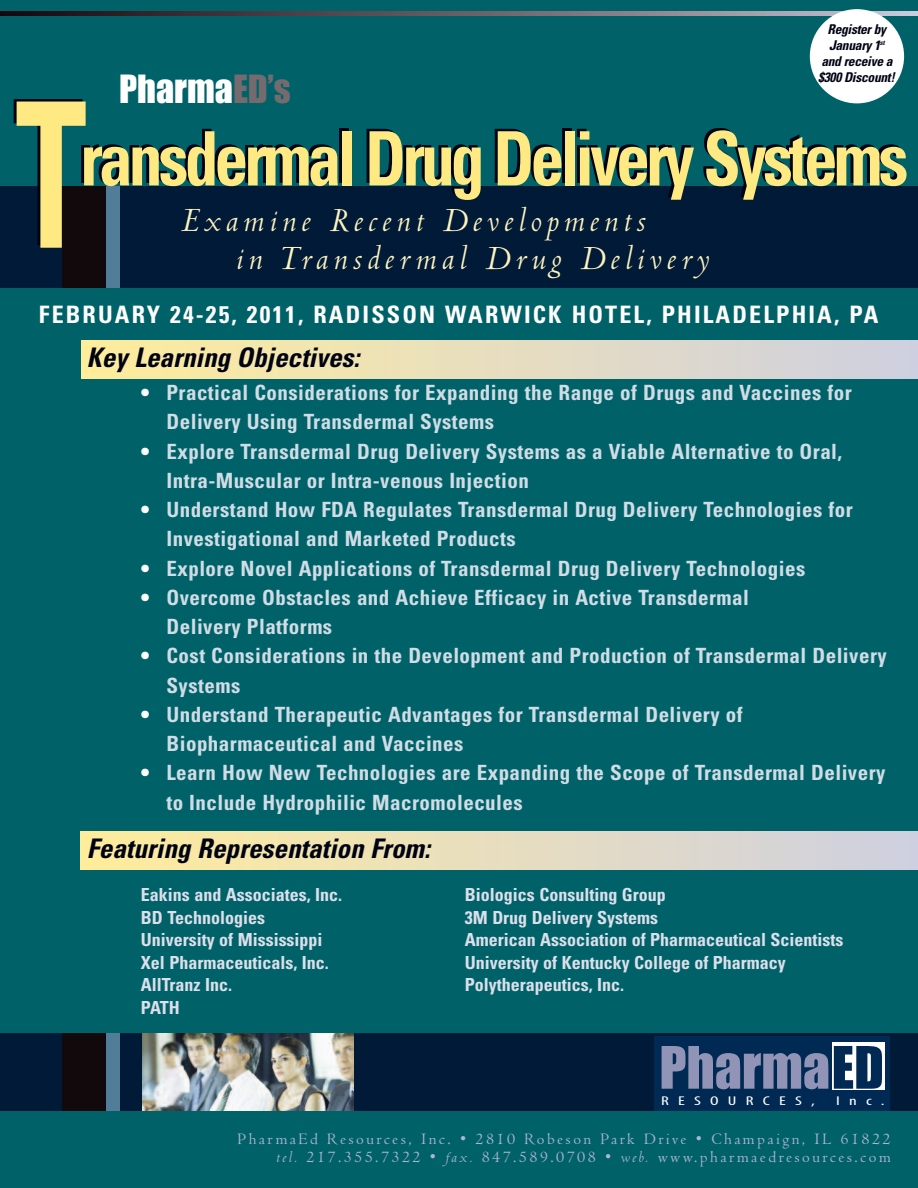
<style>
.page{position:relative;width:918px;height:1188px;background:#fff}
.page>*{position:absolute;margin:0;border:0;box-sizing:border-box;transform-origin:0 0}
.t1{font:700 condensed 202.5px "Univers";color:#ffe982;scale:.7 1}
.t2{font:700 condensed 75px "Univers";letter-spacing:-.06em;color:#ffe982;scale:.9 1}
.t3{font:54px "Impact";color:#9194b6}
.t4{font:italic 36px/37.5px "Centaur";letter-spacing:.145em;color:#fef3be}
.t5{font:36px "Impact";color:#fff}
.t6{font:italic 700 condensed 27px "Univers";color:#000314}
.t7{font:700 condensed 24px "Univers";letter-spacing:.09em;color:#fff}
.t8{font:700 condensed 21px/29.2px "Univers";letter-spacing:.02em;color:#d1dce5}
.t9{font:700 condensed 18px "Univers";color:#dddfea}
.t10{font:16.5px/18px "Centaur";letter-spacing:.145em;color:#b1b5cf;text-align:right}
.t11{font:italic 700 condensed 13.5px/16.2px "Univers";letter-spacing:-.02em;color:#000314;text-align:center}
.t12{font:condensed 12.75px "Myriad Pro";letter-spacing:.485em;color:#fff;scale:1.49 1}
.s1{color:#756b6f}
.s2{color:#fff}
.s3{color:#002953}
.s4{font-style:italic}
</style>
<div class="page">
<div style="left:0;top:0;width:918px;height:1036px;background:#006269"></div>
<div style="left:0;top:186px;width:918px;height:101px;background:#001a37"></div>
<svg style="left:0;top:11px;width:918px;height:4px;background:#675f67"></svg>
<div style="left:81px;top:340px;width:837px;height:38px;background:linear-gradient(to right,#ffed9c,#cfd0e1)"></div>
<div style="left:810px;top:9px;width:94px;height:94px;background:#fff;border-radius:50%"></div>
<div style="left:0;top:1034px;width:918px;height:82px;background:#001a37"></div>
<div style="left:654px;top:1036px;width:236px;height:78px;background:#002953"></div>
<div style="left:832px;top:1043px;width:52px;height:47px;background:#fff"></div>
<div style="left:62px;top:1034px;width:44px;height:80px;background:#12090d"></div>
<div style="left:106px;top:1034px;width:14px;height:82px;background:#517d99"></div>
<img style="left:142px;top:1034px;width:211px;height:78px">
<div style="left:0;top:1112px;width:918px;height:76px;background:#006269"></div>
<div style="left:62px;top:186px;width:44px;height:102px;background:#12090d"></div>
<div style="left:106px;top:186px;width:14px;height:102px;background:#517d99"></div>
<div style="left:80px;top:832px;width:838px;height:37px;background:linear-gradient(to right,#ffed9c,#cfd0e1)"></div>
<p class="t11" style="left:818px;top:22px;width:78px">Register by<br>January 1<sup>st </sup>and receive a $300 Discount!</p>
<h3 class="t5" style="left:119px;top:69px;width:173px">Pharma<span class="s1">ED’s</span></h3>
<h1 class="t1" style="left:16px;top:102px;width:103px">T</h1>
<h2 class="t2" style="left:80px;top:131px;width:922px">ransdermal Drug Delivery Systems</h2>
<h3 class="t4" style="left:235px;top:205px;width:475px;text-indent:-54px">Examine Recent Developments<br>in Transdermal Drug Delivery</h3>
<p class="t7" style="left:39px;top:305px;width:841px">FEBRUARY 24-25, 2011, RADISSON WARWICK HOTEL, PHILADELPHIA, PA</p>
<p class="t6" style="left:87px;top:348px;width:274px">Key Learning Objectives:</p>
<p class="t8" style="left:166px;top:380px;width:687px;text-indent:-25px"><span class="s2">•</span> Practical Considerations for Expanding the Range of Drugs and Vaccines for<br>Delivery Using Transdermal Systems</p>
<p class="t8" style="left:166px;top:438px;width:677px;text-indent:-25px"><span class="s2">•</span> Explore Transdermal Drug Delivery Systems as a Viable Alternative to Oral,<br>Intra-Muscular or Intra-venous Injection</p>
<p class="t8" style="left:166px;top:497px;width:688px;text-indent:-25px"><span class="s2">•</span> Understand How FDA Regulates Transdermal Drug Delivery Technologies for<br>Investigational and Marketed Products</p>
<p class="t8" style="left:141px;top:555px;width:666px"><span class="s2">•</span> Explore Novel Applications of Transdermal Drug Delivery Technologies</p>
<p class="t8" style="left:166px;top:585px;width:584px;text-indent:-25px"><span class="s2">•</span> Overcome Obstacles and Achieve Efficacy in Active Transdermal<br>Delivery Platforms</p>
<p class="t8" style="left:166px;top:643px;width:722px;text-indent:-25px"><span class="s2">•</span> Cost Considerations in the Development and Production of Transdermal Delivery<br>Systems</p>
<p class="t8" style="left:166px;top:702px;width:578px;text-indent:-25px"><span class="s2">•</span> Understand Therapeutic Advantages for Transdermal Delivery of<br>Biopharmaceutical and Vaccines</p>
<p class="t8" style="left:166px;top:760px;width:721px;text-indent:-25px"><span class="s2">•</span> Learn How New Technologies are Expanding the Scope of Transdermal Delivery to Include Hydrophilic Macromolecules</p>
<p class="t6" style="left:87px;top:838px;width:345px">Featuring Representation From:</p>
<p class="t9" style="left:141px;top:888px;width:203px">Eakins and Associates, Inc.</p>
<p class="t9" style="left:465px;top:888px;width:202px">Biologics Consulting Group</p>
<p class="t9" style="left:141px;top:911px;width:126px">BD Technologies</p>
<p class="t9" style="left:465px;top:911px;width:195px">3M Drug Delivery Systems</p>
<p class="t9" style="left:141px;top:933px;width:183px">University of Mississippi</p>
<p class="t9" style="left:465px;top:933px;width:380px">American Association of Pharmaceutical Scientists</p>
<p class="t9" style="left:141px;top:956px;width:189px">Xel Pharmaceuticals, Inc.</p>
<p class="t9" style="left:465px;top:956px;width:322px">University of Kentucky College of Pharmacy</p>
<p class="t9" style="left:141px;top:978px;width:93px">AllTranz Inc.</p>
<p class="t9" style="left:465px;top:978px;width:161px">Polytherapeutics, Inc.</p>
<p class="t9" style="left:141px;top:1001px;width:41px">PATH</p>
<h3 class="t3" style="left:659px;top:1034px;width:226px">Pharma<span class="s3">ED</span></h3>
<p class="t12" style="left:661px;top:1097px;width:105px">RESOURCES,</p>
<p class="t12" style="left:836px;top:1097px;width:34px">Inc.</p>
<p class="t10" style="left:238px;top:1131px;width:655px">PharmaEd Resources, Inc. • 2810 Robeson Park Drive • Champaign, IL 61822 <span class="s4">tel.</span> 217.355.7322 • <span class="s4">fax.</span> 847.589.0708 • <span class="s4">web.</span> www.pharmaedresources.com</p>
</div>
